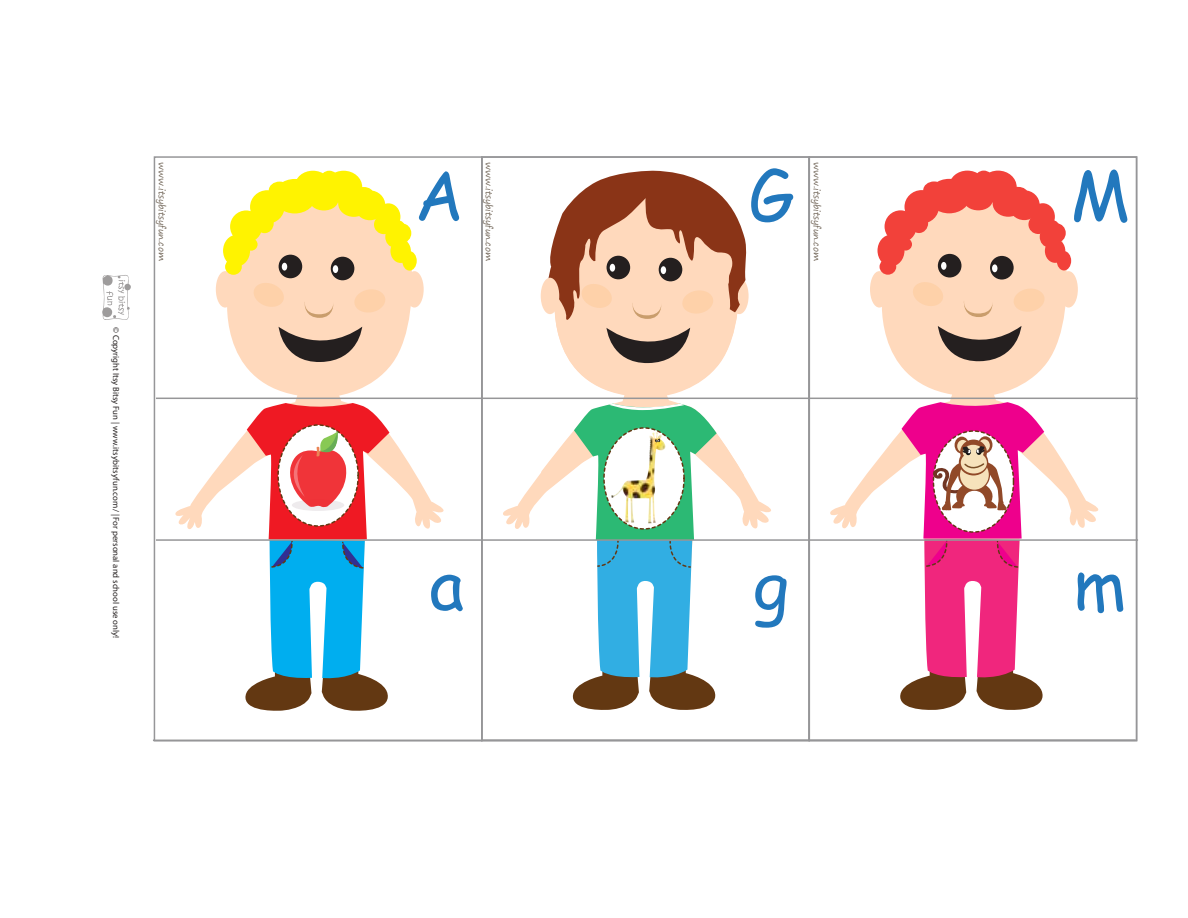
<style>
.page{position:relative;width:1188px;height:918px;background:#fff}
.page>*{position:absolute;margin:0;border:0;box-sizing:border-box;transform-origin:0 0}
.t1{font:67.5px "Comic Sans MS";color:#2278bd}
.t2{font:9px "Segoe Print";color:#726659}
.t3{font:8.7px "Myriad Pro";color:#241f1f}
</style>
<div class="page">
<svg style="left:502px;top:293px;width:271px;height:236px"></svg>
<svg style="left:175px;top:175px;width:271px;height:354px"></svg>
<svg style="left:730px;top:278px;width:19px;height:36px"></svg>
<svg style="left:541px;top:281px;width:203px;height:248px"></svg>
<hr style="left:153px;top:740px;width:982px;height:1px;background:#969698">
<svg style="left:830px;top:174px;width:271px;height:355px"></svg>
<svg style="left:254px;top:283px;width:30px;height:24px"></svg>
<svg style="left:354px;top:289px;width:31px;height:24px"></svg>
<svg style="left:303px;top:301px;width:31px;height:17px"></svg>
<div style="left:279px;top:255px;width:23px;height:23px;background:#241f1f;border-radius:50%"></div>
<div style="left:331px;top:257px;width:23px;height:23px;background:#241f1f;border-radius:50%"></div>
<div style="left:282px;top:263px;width:5px;height:8px;background:#fff;border-radius:50%"></div>
<div style="left:333px;top:265px;width:5px;height:8px;background:#fff;border-radius:50%"></div>
<svg style="left:279px;top:327px;width:83px;height:36px;background:#907a6c"></svg>
<div style="left:405px;top:271px;width:19px;height:37px;background:#ffd9bc;border-radius:50%"></div>
<div style="left:216px;top:271px;width:18px;height:37px;background:#ffd9bc;border-radius:50%"></div>
<div style="left:1059px;top:271px;width:19px;height:37px;background:#ffd9bc;border-radius:50%"></div>
<div style="left:870px;top:271px;width:19px;height:37px;background:#ffd9bc;border-radius:50%"></div>
<svg style="left:390px;top:220px;width:15px;height:15px"></svg>
<div style="left:223px;top:235px;width:27px;height:31px;background:#fff300;border-radius:50%"></div>
<div style="left:230px;top:210px;width:32px;height:33px;background:#fff300;border-radius:50%"></div>
<div style="left:250px;top:190px;width:35px;height:34px;background:#fff300;border-radius:50%"></div>
<div style="left:274px;top:179px;width:42px;height:34px;background:#fff300;border-radius:50%"></div>
<div style="left:269px;top:182px;width:21px;height:17px;background:#fff300;border-radius:50%"></div>
<div style="left:295px;top:171px;width:36px;height:30px;background:#fff300;border-radius:50%"></div>
<div style="left:325px;top:171px;width:37px;height:32px;background:#fff300;border-radius:50%"></div>
<div style="left:320px;top:171px;width:18px;height:16px;background:#fff300;border-radius:50%"></div>
<div style="left:354px;top:190px;width:31px;height:30px;background:#fff300;border-radius:50%"></div>
<div style="left:354px;top:187px;width:19px;height:14px;background:#fff300;border-radius:50%"></div>
<div style="left:376px;top:203px;width:24px;height:27px;background:#fff300;border-radius:50%"></div>
<div style="left:394px;top:224px;width:17px;height:19px;background:#fff300;border-radius:50%"></div>
<div style="left:390px;top:239px;width:21px;height:24px;background:#fff300;border-radius:50%"></div>
<div style="left:402px;top:251px;width:15px;height:20px;background:#fff300;border-radius:50%"></div>
<div style="left:225px;top:259px;width:17px;height:16px;background:#fff300;border-radius:50%"></div>
<div style="left:245px;top:238px;width:13px;height:13px;background:#fff300;border-radius:50%"></div>
<div style="left:255px;top:213px;width:19px;height:20px;background:#fff300;border-radius:50%"></div>
<div style="left:310px;top:190px;width:28px;height:20px;background:#fff300;border-radius:50%"></div>
<div style="left:338px;top:190px;width:31px;height:27px;background:#fff300;border-radius:50%"></div>
<div style="left:374px;top:215px;width:20px;height:19px;background:#fff300;border-radius:50%"></div>
<div style="left:385px;top:227px;width:17px;height:20px;background:#fff300;border-radius:50%"></div>
<svg style="left:913px;top:282px;width:30px;height:24px"></svg>
<svg style="left:1014px;top:289px;width:31px;height:23px"></svg>
<svg style="left:962px;top:300px;width:32px;height:17px"></svg>
<div style="left:938px;top:254px;width:23px;height:24px;background:#241f1f;border-radius:50%"></div>
<div style="left:990px;top:256px;width:24px;height:24px;background:#241f1f;border-radius:50%"></div>
<div style="left:941px;top:262px;width:5px;height:8px;background:#fff;border-radius:50%"></div>
<div style="left:992px;top:264px;width:5px;height:8px;background:#fff;border-radius:50%"></div>
<svg style="left:938px;top:326px;width:83px;height:36px;background:#907a6c"></svg>
<svg style="left:545px;top:171px;width:203px;height:193px;background:#cd9f88"></svg>
<div style="left:541px;top:278px;width:18px;height:36px;background:#ffd9bc;border-radius:50%"></div>
<div style="left:878px;top:235px;width:27px;height:31px;background:#f2413a;border-radius:50%"></div>
<div style="left:885px;top:210px;width:32px;height:33px;background:#f2413a;border-radius:50%"></div>
<div style="left:905px;top:190px;width:34px;height:33px;background:#f2413a;border-radius:50%"></div>
<div style="left:928px;top:179px;width:42px;height:34px;background:#f2413a;border-radius:50%"></div>
<div style="left:923px;top:181px;width:22px;height:18px;background:#f2413a;border-radius:50%"></div>
<div style="left:950px;top:171px;width:35px;height:30px;background:#f2413a;border-radius:50%"></div>
<div style="left:980px;top:171px;width:37px;height:32px;background:#f2413a;border-radius:50%"></div>
<div style="left:975px;top:171px;width:18px;height:16px;background:#f2413a;border-radius:50%"></div>
<div style="left:1009px;top:190px;width:31px;height:30px;background:#f2413a;border-radius:50%"></div>
<div style="left:1009px;top:187px;width:19px;height:14px;background:#f2413a;border-radius:50%"></div>
<div style="left:1031px;top:203px;width:24px;height:27px;background:#f2413a;border-radius:50%"></div>
<div style="left:1048px;top:223px;width:18px;height:20px;background:#f2413a;border-radius:50%"></div>
<div style="left:1045px;top:239px;width:20px;height:24px;background:#f2413a;border-radius:50%"></div>
<div style="left:1057px;top:251px;width:14px;height:19px;background:#f2413a;border-radius:50%"></div>
<div style="left:880px;top:259px;width:16px;height:16px;background:#f2413a;border-radius:50%"></div>
<div style="left:899px;top:238px;width:13px;height:13px;background:#f2413a;border-radius:50%"></div>
<div style="left:910px;top:213px;width:18px;height:20px;background:#f2413a;border-radius:50%"></div>
<div style="left:964px;top:190px;width:29px;height:20px;background:#f2413a;border-radius:50%"></div>
<div style="left:993px;top:190px;width:31px;height:27px;background:#f2413a;border-radius:50%"></div>
<div style="left:1028px;top:215px;width:20px;height:19px;background:#f2413a;border-radius:50%"></div>
<div style="left:1040px;top:226px;width:17px;height:21px;background:#f2413a;border-radius:50%"></div>
<hr style="left:156px;top:539px;width:982px;height:2px;background:#969698">
<hr style="left:156px;top:398px;width:982px;height:1px;background:#969698">
<div style="left:808px;top:156px;width:329px;height:586px;border:2px solid #969698"></div>
<div style="left:154px;top:156px;width:329px;height:586px;border:2px solid #969698"></div>
<svg style="left:102px;top:275px;width:29px;height:45px"></svg>
<svg style="left:244px;top:403px;width:145px;height:308px"></svg>
<svg style="left:572px;top:404px;width:145px;height:306px"></svg>
<svg style="left:899px;top:402px;width:145px;height:308px"></svg>
<p class="t3" style="left:122px;top:327px;width:313px;rotate:90deg">© Copyright Itsy Bitsy Fun | www.itsybitsyfun.com/ | For personal and school use only!</p>
<p class="t2" style="left:170px;top:162px;width:100px;rotate:90deg">www.itsybitsyfun.com</p>
<p class="t2" style="left:497px;top:162px;width:100px;rotate:90deg">www.itsybitsyfun.com</p>
<p class="t2" style="left:825px;top:162px;width:100px;rotate:90deg">www.itsybitsyfun.com</p>
<h1 class="t1" style="left:415px;top:146px;width:51px">A</h1>
<h1 class="t1" style="left:749px;top:146px;width:47px">G</h1>
<h1 class="t1" style="left:1070px;top:146px;width:61px">M</h1>
<h1 class="t1" style="left:429px;top:535px;width:36px">a</h1>
<h1 class="t1" style="left:753px;top:535px;width:37px">g</h1>
<h1 class="t1" style="left:1074px;top:535px;width:54px">m</h1>
</div>
